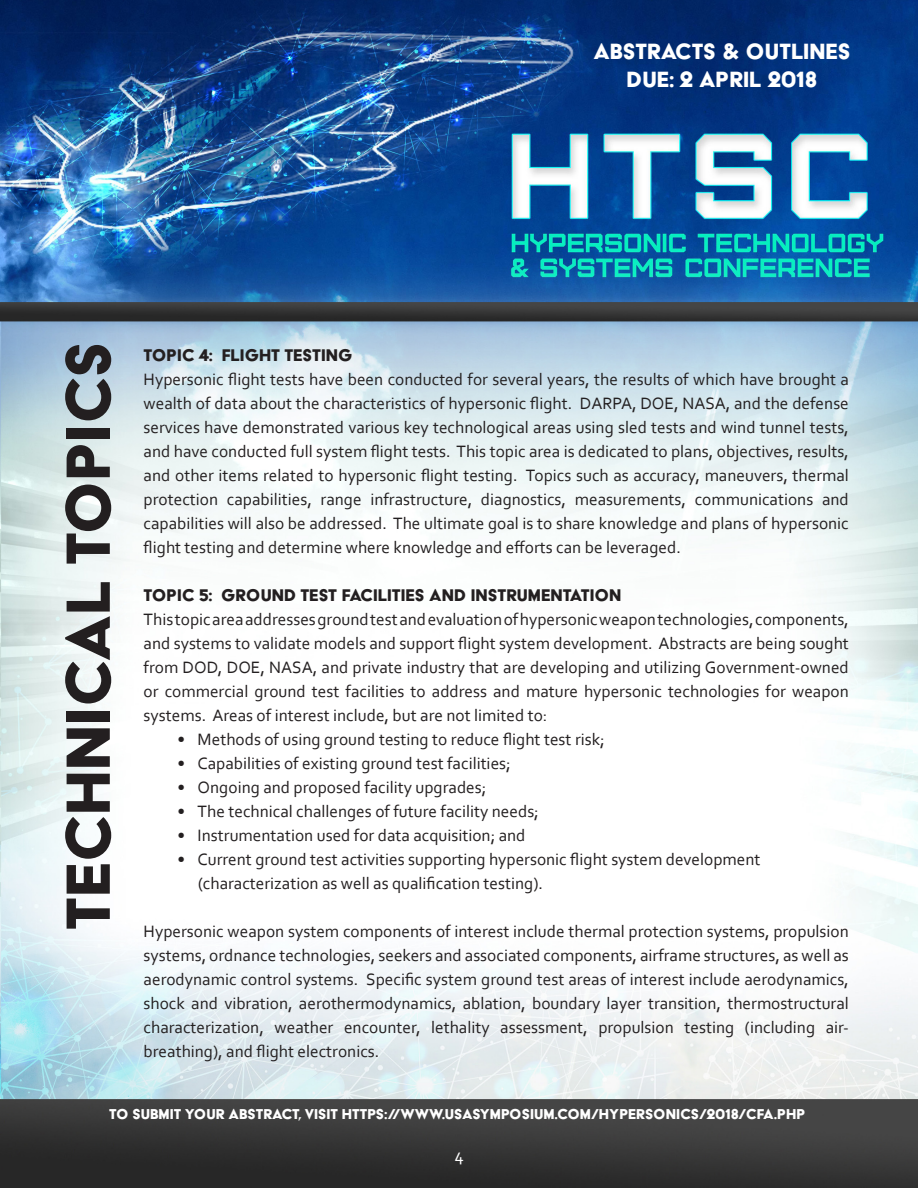
<style>
.page{position:relative;width:918px;height:1188px;background:#fff}
.page>*{position:absolute;margin:0;border:0;box-sizing:border-box;transform-origin:0 0}
.Headers{font:72px "Acier BAT Text Solid";color:#231f20}
.Headers-2{font:25.5px "Acier BAT Text Solid";color:#fff}
.Main_Content{font:19.5px "Acier BAT Text Solid";color:#231f20}
.Main_Content-2{font:18px "Corbel";color:#fff}
.Main_Content-3{font:17.25px/24px "Corbel";color:#231f20;text-align:justify}
.Main_Content-4{font:16.5px "Acier BAT Text Solid";color:#fff}
</style>
<div class="page">
<img style="left:0;top:0;width:918px;height:1188px">
<p class="Headers-2" style="left:593px;top:38px;width:259px">ABSTRACTS &amp; OUTLINES</p>
<p class="Headers-2" style="left:627px;top:66px;width:192px">DUE: 2 APRIL 2018</p>
<p class="Headers" style="left:50px;top:930px;width:590px;rotate:-90deg">TECHNICAL TOPICS</p>
<p class="Main_Content" style="left:144px;top:345px;width:211px">TOPIC 4: FLIGHT TESTING</p>
<p class="Main_Content-3" style="left:144px;top:367px;width:707px">Hypersonic flight tests have been conducted for several years, the results of which have brought a wealth of data about the characteristics of hypersonic flight. DARPA, DOE, NASA, and the defense services have demonstrated various key technological areas using sled tests and wind tunnel tests, and have conducted full system flight tests. This topic area is dedicated to plans, objectives, results, and other items related to hypersonic flight testing. Topics such as accuracy, maneuvers, thermal protection capabilities, range infrastructure, diagnostics, measurements, communications and capabilities will also be addressed. The ultimate goal is to share knowledge and plans of hypersonic flight testing and determine where knowledge and efforts can be leveraged.</p>
<p class="Main_Content" style="left:144px;top:585px;width:479px">TOPIC 5: GROUND TEST FACILITIES AND INSTRUMENTATION</p>
<p class="Main_Content-3" style="left:144px;top:607px;width:707px">This topic area addresses ground test and evaluation of hypersonic weapon technologies, components, and systems to validate models and support flight system development. Abstracts are being sought from DOD, DOE, NASA, and private industry that are developing and utilizing Government-owned or commercial ground test facilities to address and mature hypersonic technologies for weapon systems. Areas of interest include, but are not limited to:</p>
<p class="Main_Content-3" style="left:177px;top:727px;width:429px">• Methods of using ground testing to reduce flight test risk;</p>
<p class="Main_Content-3" style="left:177px;top:751px;width:335px">• Capabilities of existing ground test facilities;</p>
<p class="Main_Content-3" style="left:177px;top:775px;width:311px">• Ongoing and proposed facility upgrades;</p>
<p class="Main_Content-3" style="left:177px;top:799px;width:363px">• The technical challenges of future facility needs;</p>
<p class="Main_Content-3" style="left:177px;top:823px;width:350px">• Instrumentation used for data acquisition; and</p>
<p class="Main_Content-3" style="left:177px;top:847px;width:585px">• Current ground test activities supporting hypersonic flight system development</p>
<p class="Main_Content-3" style="left:198px;top:871px;width:346px">(characterization as well as qualification testing).</p>
<p class="Main_Content-3" style="left:144px;top:919px;width:707px">Hypersonic weapon system components of interest include thermal protection systems, propulsion systems, ordnance technologies, seekers and associated components, airframe structures, as well as aerodynamic control systems. Specific system ground test areas of interest include aerodynamics, shock and vibration, aerothermodynamics, ablation, boundary layer transition, thermostructural characterization, weather encounter, lethality assessment, propulsion testing (including air&shy;breathing), and flight electronics.</p>
<p class="Main_Content-4" style="left:109px;top:1106px;width:698px">TO SUBMIT YOUR ABSTRACT, VISIT HTTPS://WWW.USASYMPOSIUM.COM/HYPERSONICS/2018/CFA.PHP</p>
<p class="Main_Content-2" style="left:454px;top:1144px;width:11px">4</p>
</div>
